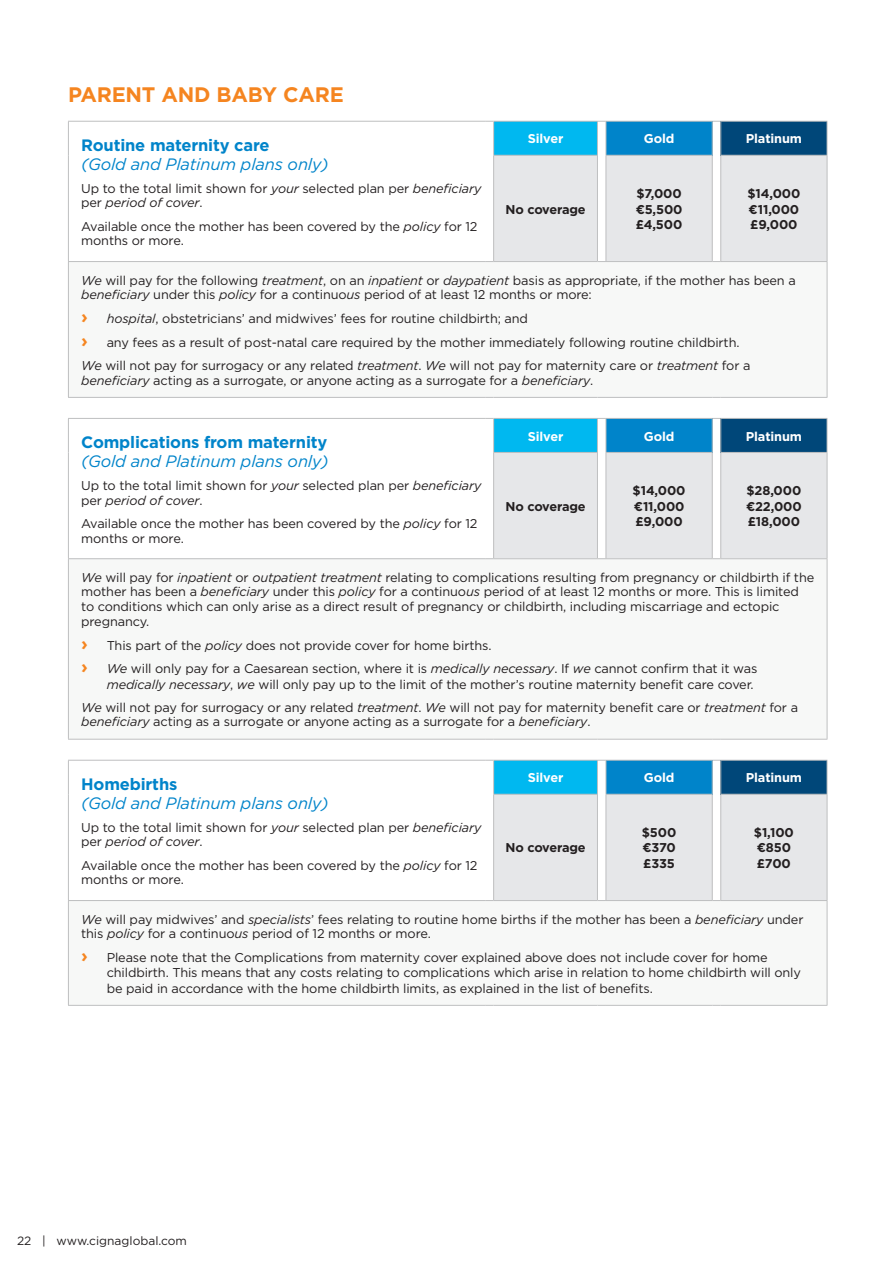
<style>
.page{position:relative;width:893px;height:1263px;background:#fff}
.page>*{position:absolute;margin:0;border:0;box-sizing:border-box;transform-origin:0 0}
.t1{font:700 21px "Gotham";letter-spacing:-.01em;color:#f58520}
.t2{font:italic 16.5px/19px "Gotham";letter-spacing:-.01em;color:#0084ca}
.t3{font:700 16.5px/19px "Gotham";letter-spacing:-.01em;color:#0084ca}
.t4{font:12.75px/14.7px "Gotham";letter-spacing:-.01em;color:#231f20}
.t5{font:700 12.75px/15.3px "Gotham";letter-spacing:-.01em;color:#231f20;text-align:justify}
.t6{font:700 12.75px "Gotham";letter-spacing:-.01em;color:#fff}
.t7{font:12px "Gotham";color:#231f20}
.s1{font-weight:700;font-style:normal}
.s2{font-style:italic}
.s3{font-weight:700;font-size:18px;color:#f58520}
.s4{font-weight:400;font-style:italic}
</style>
<div class="page">
<div style="left:68px;top:262px;width:759px;height:135px;background:#f7f8f7"></div>
<hr style="left:827px;top:262px;width:1px;height:135px;background:#bebfc0">
<hr style="left:68px;top:121px;width:417px;height:1px;background:#bebfc0">
<hr style="left:68px;top:122px;width:1px;height:33px;background:#bebfc0">
<hr style="left:68px;top:155px;width:1px;height:106px;background:#bebfc0">
<hr style="left:68px;top:261px;width:417px;height:1px;background:#bebfc0">
<svg style="left:485px;top:121px;width:342px;height:141px;background:#b4d1df"></svg>
<hr style="left:721px;top:121px;width:106px;height:1px;background:#bebfc0">
<hr style="left:827px;top:122px;width:1px;height:33px;background:#bebfc0">
<hr style="left:827px;top:156px;width:1px;height:105px;background:#bebfc0">
<hr style="left:493px;top:155px;width:105px;height:1px;background:#bebfc0">
<hr style="left:606px;top:155px;width:107px;height:1px;background:#bebfc0">
<hr style="left:720px;top:155px;width:107px;height:1px;background:#bebfc0">
<hr style="left:68px;top:262px;width:1px;height:135px;background:#bebfc0">
<hr style="left:68px;top:397px;width:417px;height:1px;background:#bebfc0">
<hr style="left:494px;top:397px;width:103px;height:1px;background:#bebfc0">
<hr style="left:606px;top:397px;width:106px;height:1px;background:#bebfc0">
<hr style="left:721px;top:397px;width:106px;height:1px;background:#bebfc0">
<div style="left:68px;top:559px;width:759px;height:180px;background:#f7f8f7"></div>
<hr style="left:827px;top:559px;width:1px;height:180px;background:#bebfc0">
<hr style="left:68px;top:418px;width:417px;height:1px;background:#bebfc0">
<hr style="left:68px;top:419px;width:1px;height:33px;background:#bebfc0">
<hr style="left:68px;top:452px;width:1px;height:106px;background:#bebfc0">
<hr style="left:68px;top:558px;width:417px;height:1px;background:#bebfc0">
<svg style="left:485px;top:418px;width:342px;height:141px;background:#b4d1df"></svg>
<hr style="left:721px;top:418px;width:106px;height:1px;background:#bebfc0">
<hr style="left:827px;top:419px;width:1px;height:33px;background:#bebfc0">
<hr style="left:827px;top:453px;width:1px;height:105px;background:#bebfc0">
<hr style="left:493px;top:452px;width:105px;height:1px;background:#bebfc0">
<hr style="left:606px;top:452px;width:107px;height:1px;background:#bebfc0">
<hr style="left:720px;top:452px;width:107px;height:1px;background:#bebfc0">
<hr style="left:68px;top:559px;width:1px;height:180px;background:#bebfc0">
<hr style="left:68px;top:739px;width:417px;height:1px;background:#bebfc0">
<hr style="left:494px;top:739px;width:103px;height:1px;background:#bebfc0">
<hr style="left:606px;top:739px;width:106px;height:1px;background:#bebfc0">
<hr style="left:721px;top:739px;width:106px;height:1px;background:#bebfc0">
<div style="left:68px;top:900px;width:759px;height:105px;background:#f7f8f7"></div>
<hr style="left:827px;top:901px;width:1px;height:104px;background:#bebfc0">
<hr style="left:68px;top:760px;width:417px;height:1px;background:#bebfc0">
<hr style="left:68px;top:760px;width:1px;height:34px;background:#bebfc0">
<hr style="left:68px;top:794px;width:1px;height:106px;background:#bebfc0">
<hr style="left:68px;top:900px;width:417px;height:1px;background:#bebfc0">
<svg style="left:485px;top:760px;width:342px;height:141px;background:#b4d1df"></svg>
<hr style="left:721px;top:760px;width:106px;height:1px;background:#bebfc0">
<hr style="left:827px;top:760px;width:1px;height:34px;background:#bebfc0">
<hr style="left:827px;top:795px;width:1px;height:105px;background:#bebfc0">
<hr style="left:493px;top:794px;width:105px;height:1px;background:#bebfc0">
<hr style="left:606px;top:794px;width:107px;height:1px;background:#bebfc0">
<hr style="left:720px;top:794px;width:107px;height:1px;background:#bebfc0">
<hr style="left:68px;top:901px;width:1px;height:104px;background:#bebfc0">
<hr style="left:68px;top:1005px;width:417px;height:1px;background:#bebfc0">
<hr style="left:494px;top:1005px;width:103px;height:1px;background:#bebfc0">
<hr style="left:606px;top:1005px;width:106px;height:1px;background:#bebfc0">
<hr style="left:721px;top:1005px;width:106px;height:1px;background:#bebfc0">
<p class="t1" style="left:68px;top:80px;width:277px">PARENT AND BABY CARE</p>
<p class="t2" style="left:81px;top:135px;width:249px"><span class="s1">Routine maternity care<br></span>(Gold and Platinum plans only)</p>
<p class="t4" style="left:81px;top:181px;width:402px">Up to the total limit shown for <span class="s2">your</span> selected plan per <span class="s2">beneficiary </span>per <span class="s2">period of cover</span>.</p>
<p class="t4" style="left:81px;top:218px;width:398px">Available once the mother has been covered by the <span class="s2">policy</span> for 12 months or more.</p>
<p class="t6" style="left:528px;top:130px;width:37px">Silver</p>
<p class="t6" style="left:644px;top:130px;width:32px">Gold</p>
<p class="t6" style="left:746px;top:130px;width:58px">Platinum</p>
<p class="t5" style="left:505px;top:201px;width:82px">No coverage</p>
<p class="t5" style="left:636px;top:186px;width:48px">$7,000 €5,500 £4,500</p>
<p class="t5" style="left:747px;top:186px;width:54px">$14,000 €11,000 £9,000</p>
<p class="t4" style="left:81px;top:272px;width:716px"><span class="s2">We</span> will pay for the following <span class="s2">treatment</span>, on an <span class="s2">inpatient</span> or <span class="s2">daypatient</span> basis as appropriate, if the mother has been a <span class="s2">beneficiary</span> under this <span class="s2">policy</span> for a continuo<span class="s2">us</span> period of at least 12 months or more:</p>
<p class="t4" style="left:81px;top:311px;width:448px"><span class="s3">›</span> <span class="s2">hospital</span>, obstetricians’ and midwives’ fees for routine childbirth; and</p>
<p class="t4" style="left:81px;top:335px;width:660px"><span class="s3">›</span> any fees as a result of post-natal care required by the mother immediately following routine childbirth.</p>
<p class="t4" style="left:81px;top:358px;width:671px"><span class="s2">We</span> will not pay for surrogacy or any related <span class="s2">treatment</span>. <span class="s2">We</span> will not pay for maternity care or <span class="s2">treatment</span> for a <span class="s2">beneficiary</span> acting as a surrogate, or anyone acting as a surrogate for a <span class="s2">beneficiary</span>.</p>
<p class="t3" style="left:81px;top:432px;width:249px">Complications from maternity <span class="s4">(Gold and Platinum plans only)</span></p>
<p class="t4" style="left:81px;top:478px;width:402px">Up to the total limit shown for <span class="s2">your</span> selected plan per <span class="s2">beneficiary </span>per <span class="s2">period of cover</span>.</p>
<p class="t4" style="left:81px;top:516px;width:398px">Available once the mother has been covered by the <span class="s2">policy</span> for 12 months or more.</p>
<p class="t6" style="left:528px;top:427px;width:37px">Silver</p>
<p class="t6" style="left:644px;top:427px;width:32px">Gold</p>
<p class="t6" style="left:746px;top:427px;width:58px">Platinum</p>
<p class="t5" style="left:505px;top:498px;width:82px">No coverage</p>
<p class="t5" style="left:633px;top:483px;width:54px">$14,000 €11,000 £9,000</p>
<p class="t5" style="left:746px;top:483px;width:57px">$28,000 €22,000 £18,000</p>
<p class="t4" style="left:81px;top:569px;width:735px"><span class="s2">We</span> will pay for <span class="s2">inpatient</span> or <span class="s2">outpatient treatment</span> relating to complications resulting from pregnancy or childbirth if the mother has been a <span class="s2">beneficiary</span> under this <span class="s2">policy</span> for a continuo<span class="s2">us</span> period of at least 12 months or more. This is limited to conditions which can only arise as a direct result of pregnancy or childbirth, including miscarriage and ectopic pregnancy.</p>
<p class="t4" style="left:81px;top:637px;width:412px"><span class="s3">›</span> This part of the <span class="s2">policy</span> does not provide cover for home births.</p>
<p class="t4" style="left:81px;top:661px;width:678px;line-height:15.3px;text-align:right"><span class="s3">›</span> <span class="s2">We</span> will only pay for a Caesarean section, where it is <span class="s2">medically necessary</span>. If <span class="s2">we</span> cannot confirm that it was <span class="s2">medically necessary</span>, <span class="s2">we</span> will only pay up to the limit of the mother’s routine maternity benefit care cover.</p>
<p class="t4" style="left:81px;top:700px;width:718px"><span class="s2">We</span> will not pay for surrogacy or any related <span class="s2">treatment</span>. <span class="s2">We</span> will not pay for maternity benefit care or <span class="s2">treatment</span> for a <span class="s2">beneficiary</span> acting as a surrogate or anyone acting as a surrogate for a <span class="s2">beneficiary</span>.</p>
<p class="t2" style="left:81px;top:774px;width:249px"><span class="s1">Homebirths<br></span>(Gold and Platinum plans only)</p>
<p class="t4" style="left:81px;top:820px;width:402px">Up to the total limit shown for <span class="s2">your</span> selected plan per <span class="s2">beneficiary </span>per <span class="s2">period of cover</span>.</p>
<p class="t4" style="left:81px;top:857px;width:398px">Available once the mother has been covered by the <span class="s2">policy</span> for 12 months or more.</p>
<p class="t6" style="left:528px;top:769px;width:37px">Silver</p>
<p class="t6" style="left:644px;top:769px;width:32px">Gold</p>
<p class="t6" style="left:746px;top:769px;width:58px">Platinum</p>
<p class="t5" style="left:505px;top:840px;width:82px">No coverage</p>
<p class="t5" style="left:642px;top:825px;width:36px">$500 €370 £335</p>
<p class="t5" style="left:754px;top:825px;width:41px;text-align:left">$1,100 €850 £700</p>
<p class="t4" style="left:81px;top:911px;width:724px"><span class="s2">We</span> will pay midwives’ and <span class="s2">specialists</span>’ fees relating to routine home births if the mother has been a <span class="s2">beneficiary</span> under this <span class="s2">policy</span> for a continuo<span class="s2">us</span> period of 12 months or more.</p>
<p class="t4" style="left:107px;top:949px;width:696px;line-height:15.3px;text-indent:-26px"><span class="s3">›</span> Please note that the Complications from maternity cover explained above does not include cover for home childbirth. This means that any costs relating to complications which arise in relation to home childbirth will only be paid in accordance with the home childbirth limits, as explained in the list of benefits.</p>
<p class="t7" style="left:17px;top:1233px;width:172px">22 | www.cignaglobal.com</p>
</div>
